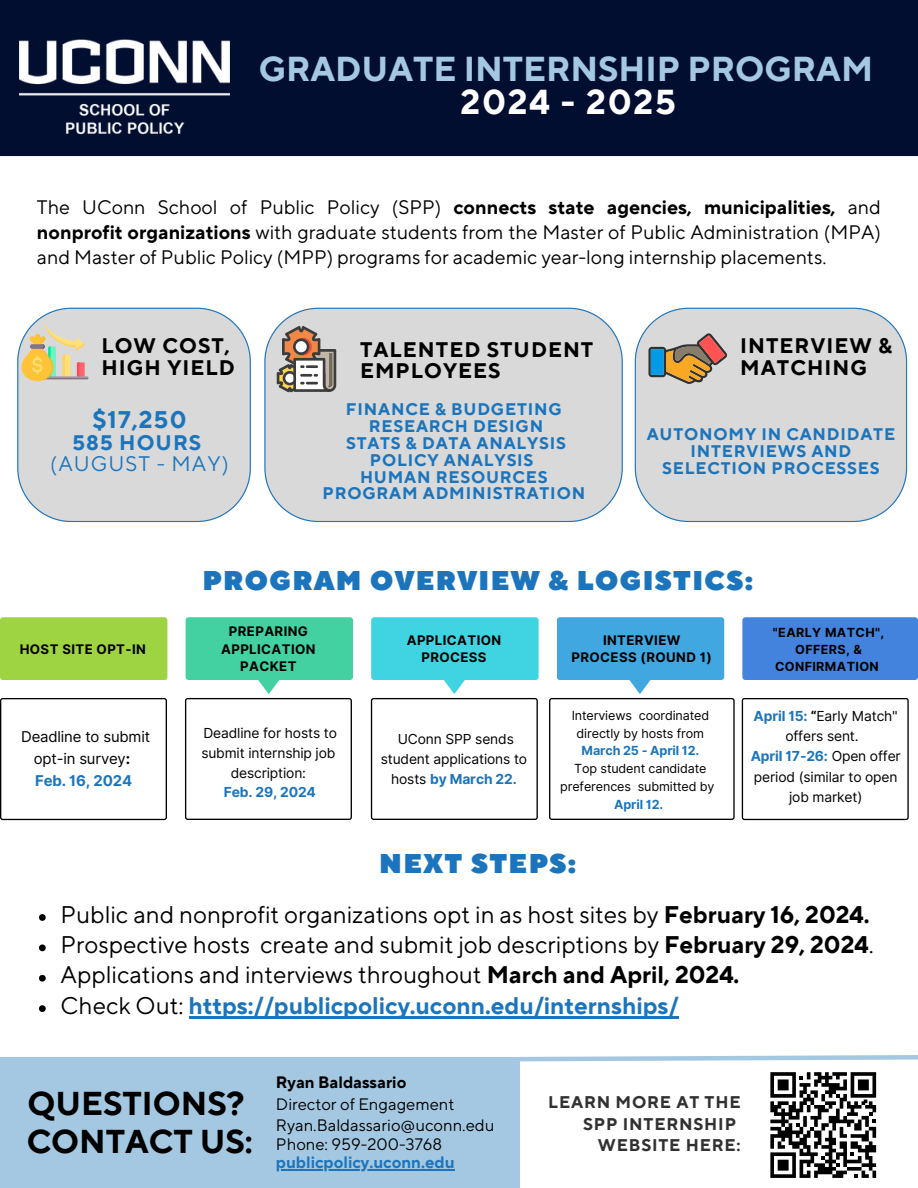
<style>
.page{position:relative;width:918px;height:1188px;background:#fff}
.page>*{position:absolute;margin:0;border:0;box-sizing:border-box;transform-origin:0 0}
.t1{font:700 34.5px "TT Norms Pro";color:#a4c8e1}
.t2{font:700 34.5px "TT Norms Pro";letter-spacing:.05em;color:#fff}
.t3{font:700 33px "TT Norms Pro";color:#000}
.t4{font:900 27px "TT Norms Pro";letter-spacing:.05em;color:#1c75bc}
.t5{font:24px/30.3px "TT Norms Pro";color:#000}
.t6{font:700 24px "TT Norms Pro";color:#1c75bc}
.t7{font:700 21px "TT Norms Pro";letter-spacing:.05em;color:#000}
.t8{font:21px "TT Norms Pro";letter-spacing:.05em;color:#1c75bc}
.t9{font:700 21px "TT Norms Pro";letter-spacing:.05em;color:#1c75bc}
.t10{font:19.5px/24.8px "TT Norms Pro";color:#000;text-align:justify}
.t11{font:700 16.8px/16.8px "TT Norms Pro";letter-spacing:.05em;color:#1c75bc;text-align:center}
.t12{font:700 16.8px "TT Norms Pro";letter-spacing:.05em;color:#313131}
.t13{font:16.5px "TT Norms Pro";color:#000}
.t14{font:700 16.5px "TT Norms Pro";color:#1c75bc}
.t15{font:700 16.5px "TT Norms Pro";color:#000}
.t16{font:14.85px/21.8px "Inter";letter-spacing:-.01em;color:#000;text-align:center}
.t17{font:700 14.85px "Inter";letter-spacing:-.01em;color:#1c75bc}
.t18{font:13.8px/19.8px "Inter";letter-spacing:-.01em;color:#000;text-align:center}
.t19{font:700 13.8px "Inter";letter-spacing:-.01em;color:#1c75bc}
.t20{font:700 13.2px/17.5px "Inter";letter-spacing:.03em;color:#000;text-align:center}
.t21{font:12.6px/17.9px "Inter";letter-spacing:-.01em;color:#000;text-align:center}
.t22{font:700 12.6px/17px "Inter";letter-spacing:.03em;color:#000;text-align:center}
.s1{font-weight:700}
.s2{font-weight:700;color:#1c75bc}
</style>
<div class="page">
<div style="left:0;top:0;width:918px;height:156px;background:#020e30"></div>
<div style="left:0;top:1057px;width:520px;height:131px;background:#a4c8e1"></div>
<svg style="left:17px;top:308px;width:234px;height:214px;background:#d7d8da"></svg>
<svg style="left:18px;top:323px;width:70px;height:58px;background:#dccea5"></svg>
<div style="left:264px;top:308px;width:359px;height:214px;background:#d9d9d9"></div>
<div style="left:635px;top:308px;width:272px;height:214px;background:#d9d9d9"></div>
<svg style="left:277px;top:326px;width:59px;height:66px"></svg>
<svg style="left:648px;top:333px;width:79px;height:51px;background:#ab9a88"></svg>
<svg style="left:770px;top:1072px;width:106px;height:106px"></svg>
<img style="left:20px;top:35px;width:209px;height:103px">
<svg style="left:0;top:698px;width:167px;height:122px"></svg>
<div style="left:0;top:617px;width:167px;height:63px;background:#9ed442;border-radius:3px"></div>
<div style="left:186px;top:617px;width:167px;height:63px;background:#43d1a1;border-radius:3px"></div>
<div style="left:371px;top:617px;width:168px;height:63px;background:#40d4e2;border-radius:3px"></div>
<div style="left:557px;top:617px;width:167px;height:63px;background:#40a7e1;border-radius:3px"></div>
<div style="left:742px;top:617px;width:176px;height:63px;background:#4383dd;border-radius:3px"></div>
<svg style="left:185px;top:679px;width:167px;height:141px"></svg>
<svg style="left:371px;top:679px;width:167px;height:141px"></svg>
<svg style="left:549px;top:679px;width:186px;height:141px"></svg>
<svg style="left:742px;top:698px;width:167px;height:122px"></svg>
<svg style="left:39px;top:914px;width:7px;height:7px"></svg>
<svg style="left:39px;top:944px;width:7px;height:7px"></svg>
<svg style="left:39px;top:975px;width:7px;height:7px"></svg>
<svg style="left:39px;top:1005px;width:7px;height:7px"></svg>
<svg style="left:520px;top:1055px;width:398px;height:7px"></svg>
<hr style="left:276px;top:1169px;width:178px;height:1px;background:#1c75bc">
<hr style="left:189px;top:1017px;width:489px;height:2px;background:#1c75bc">
<p class="t1" style="left:259px;top:48px;width:616px">GRADUATE INTERNSHIP PROGRAM</p>
<p class="t2" style="left:460px;top:81px;width:217px">2024 - 2025</p>
<p class="t10" style="left:37px;top:196px;width:846px">The UConn School of Public Policy (SPP) <span class="s1">connects state agencies, municipalities,</span> and <span class="s1">nonprofit organizations</span> with graduate students from the Master of Public Administration (MPA) and Master of Public Policy (MPP) programs for academic year-long internship placements.</p>
<p class="t7" style="left:101px;top:333px;width:130px">LOW COST,</p>
<p class="t7" style="left:101px;top:355px;width:135px">HIGH YIELD</p>
<p class="t6" style="left:92px;top:406px;width:96px">$17,250</p>
<p class="t9" style="left:72px;top:430px;width:130px">585 HOURS</p>
<p class="t8" style="left:50px;top:451px;width:180px">(AUGUST - MAY)</p>
<p class="t7" style="left:360px;top:337px;width:235px">TALENTED STUDENT</p>
<p class="t7" style="left:360px;top:358px;width:142px">EMPLOYEES</p>
<p class="t11" style="left:346px;top:401px;width:217px">FINANCE &amp; BUDGETING</p>
<p class="t11" style="left:369px;top:418px;width:176px">RESEARCH DESIGN</p>
<p class="t11" style="left:346px;top:435px;width:222px">STATS &amp; DATA ANALYSIS</p>
<p class="t11" style="left:370px;top:452px;width:165px">POLICY ANALYSIS</p>
<p class="t11" style="left:323px;top:486px;width:264px">PROGRAM ADMINISTRATION</p>
<p class="t11" style="left:360px;top:469px;width:189px">HUMAN RESOURCES</p>
<p class="t7" style="left:740px;top:333px;width:154px">INTERVIEW &amp;</p>
<p class="t7" style="left:740px;top:355px;width:128px">MATCHING</p>
<p class="t11" style="left:647px;top:427px;width:250px">AUTONOMY IN CANDIDATE<br>INTERVIEWS AND<br>SELECTION PROCESSES</p>
<p class="t20" style="left:20px;top:640px;width:128px">HOST SITE OPT-IN</p>
<p class="t16" style="left:21px;top:726px;width:130px">Deadline to submit opt-in survey<span class="s1">:</span></p>
<p class="t17" style="left:35px;top:772px;width:98px">Feb. 16, 2024</p>
<p class="t4" style="left:202px;top:565px;width:552px">PROGRAM OVERVIEW &amp; LOGISTICS:</p>
<p class="t20" style="left:221px;top:622px;width:96px">PREPARING<br>APPLICATION<br>PACKET</p>
<p class="t20" style="left:407px;top:631px;width:96px">APPLICATION<br>PROCESS</p>
<p class="t20" style="left:572px;top:631px;width:142px">INTERVIEW<br>PROCESS (ROUND 1)</p>
<p class="t22" style="left:773px;top:624px;width:113px">"EARLY MATCH",<br>OFFERS, &amp;<br>CONFIRMATION</p>
<p class="t18" style="left:201px;top:723px;width:137px">Deadline for hosts to submit internship job description:</p>
<p class="t19" style="left:224px;top:784px;width:94px">Feb. 29, 2024</p>
<p class="t18" style="left:381px;top:729px;width:148px">UConn SPP sends student applications to hosts <span class="s2">by March 22.</span></p>
<p class="t21" style="left:572px;top:706px;width:139px">Interviews coordinated directly by hosts from<br><span class="s2">March 25 - April 12.</span></p>
<p class="t21" style="left:560px;top:760px;width:156px">Top student candidate preferences submitted by<br><span class="s2">April 12.</span></p>
<p class="t4" style="left:379px;top:847px;width:198px">NEXT STEPS:</p>
<p class="t18" style="left:754px;top:706px;width:146px;line-height:20.2px"><span class="s2">April 15:</span> <span class="s1">“</span>Early Match" offers sent.</p>
<p class="t18" style="left:751px;top:746px;width:152px;line-height:20.2px"><span class="s2">April 17-26:</span> Open offer period (similar to open job market)</p>
<p class="t5" style="left:61px;top:900px;width:815px">Public and nonprofit organizations opt in as host sites by <span class="s1">February 16, 2024.<br></span>Prospective hosts create and submit job descriptions by <span class="s1">February 29, 2024</span>.<br>Applications and interviews throughout <span class="s1">March and April, 2024.<br></span>Check Out: <span class="s2">https://publicpolicy.uconn.edu/internships/</span></p>
<p class="t3" style="left:28px;top:1084px;width:219px">QUESTIONS?</p>
<p class="t3" style="left:27px;top:1122px;width:228px">CONTACT US:</p>
<p class="t15" style="left:276px;top:1072px;width:132px">Ryan Baldassario</p>
<p class="t13" style="left:276px;top:1094px;width:180px">Director of Engagement</p>
<p class="t13" style="left:276px;top:1115px;width:220px">Ryan.Baldassario@uconn.edu</p>
<p class="t13" style="left:276px;top:1134px;width:168px">Phone: 959-200-3768</p>
<p class="t14" style="left:276px;top:1152px;width:180px">publicpolicy.uconn.edu</p>
<p class="t12" style="left:548px;top:1093px;width:194px">LEARN MORE AT THE</p>
<p class="t12" style="left:583px;top:1114px;width:155px">SPP INTERNSHIP</p>
<p class="t12" style="left:598px;top:1135px;width:144px">WEBSITE HERE:</p>
</div>
